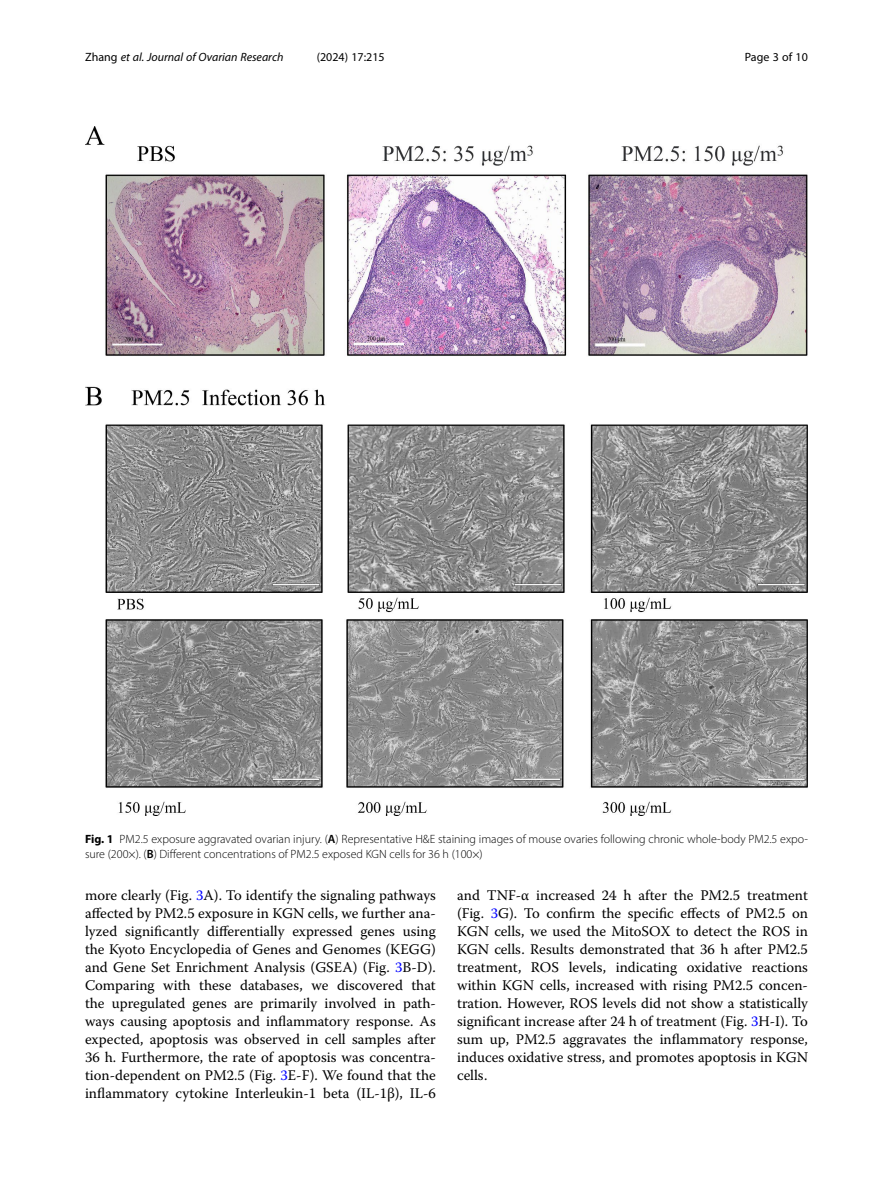
<style>
.page{position:relative;width:893px;height:1191px;background:#fff}
.page>*{position:absolute;margin:0;border:0;box-sizing:border-box;transform-origin:0 0}
.Body_Text{font:14.7px/18px "Warnock Pro";color:#000;text-align:justify}
.Figure_Caption{font:300 12px/15px "Myriad Pro";color:#000}
.t1{font:italic 12px "Myriad Pro";color:#000}
.t2{font:12px "Myriad Pro";color:#000}
.s1{font-style:normal}
.s2{font-weight:700}
.s3{font-weight:600}
.s4{color:#00f}
</style>
<div class="page">
<img style="left:85px;top:126px;width:723px;height:689px">
<p class="t1" style="left:85px;top:50px;width:200px"><span class="s1">Zhang</span> et al. Journal of Ovarian Research</p>
<p class="t2" style="left:317px;top:50px;width:70px">(2024) 17:215</p>
<p class="t2" style="left:745px;top:50px;width:65px">Page 3 of 10</p>
<p class="Figure_Caption" style="left:85px;top:831px;width:724px"><span class="s2">Fig. 1</span> PM2.5 exposure aggravated ovarian injury. (<span class="s3">A</span>) Representative H&amp;E staining images of mouse ovaries following chronic whole-body PM2.5 expo&shy;sure (200×). (<span class="s3">B</span>) Different concentrations of PM2.5 exposed KGN cells for 36 h (100×)</p>
<p class="Body_Text" style="left:85px;top:886px;width:352px">more clearly (Fig. <span class="s4">3</span>A). To identify the signaling pathways affected by PM2.5 exposure in KGN cells, we further ana&shy;lyzed significantly differentially expressed genes using the Kyoto Encyclopedia of Genes and Genomes (KEGG) and Gene Set Enrichment Analysis (GSEA) (Fig. <span class="s4">3</span>B-D).<br>Comparing with these databases, we discovered that the upregulated genes are primarily involved in path&shy;ways causing apoptosis and inflammatory response. As expected, apoptosis was observed in cell samples after 36 h. Furthermore, the rate of apoptosis was concentra&shy;tion-dependent on PM2.5 (Fig. <span class="s4">3</span>E-F). We found that the inflammatory cytokine Interleukin-1 beta (IL-1β), IL-6</p>
<p class="Body_Text" style="left:457px;top:886px;width:352px">and TNF-α increased 24 h after the PM2.5 treatment (Fig. <span class="s4">3</span>G). To confirm the specific effects of PM2.5 on KGN cells, we used the MitoSOX to detect the ROS in KGN cells. Results demonstrated that 36 h after PM2.5 treatment, ROS levels, indicating oxidative reactions within KGN cells, increased with rising PM2.5 concen&shy;tration. However, ROS levels did not show a statistically significant increase after 24 h of treatment (Fig. <span class="s4">3</span>H-I). To sum up, PM2.5 aggravates the inflammatory response, induces oxidative stress, and promotes apoptosis in KGN cells.</p>
</div>
